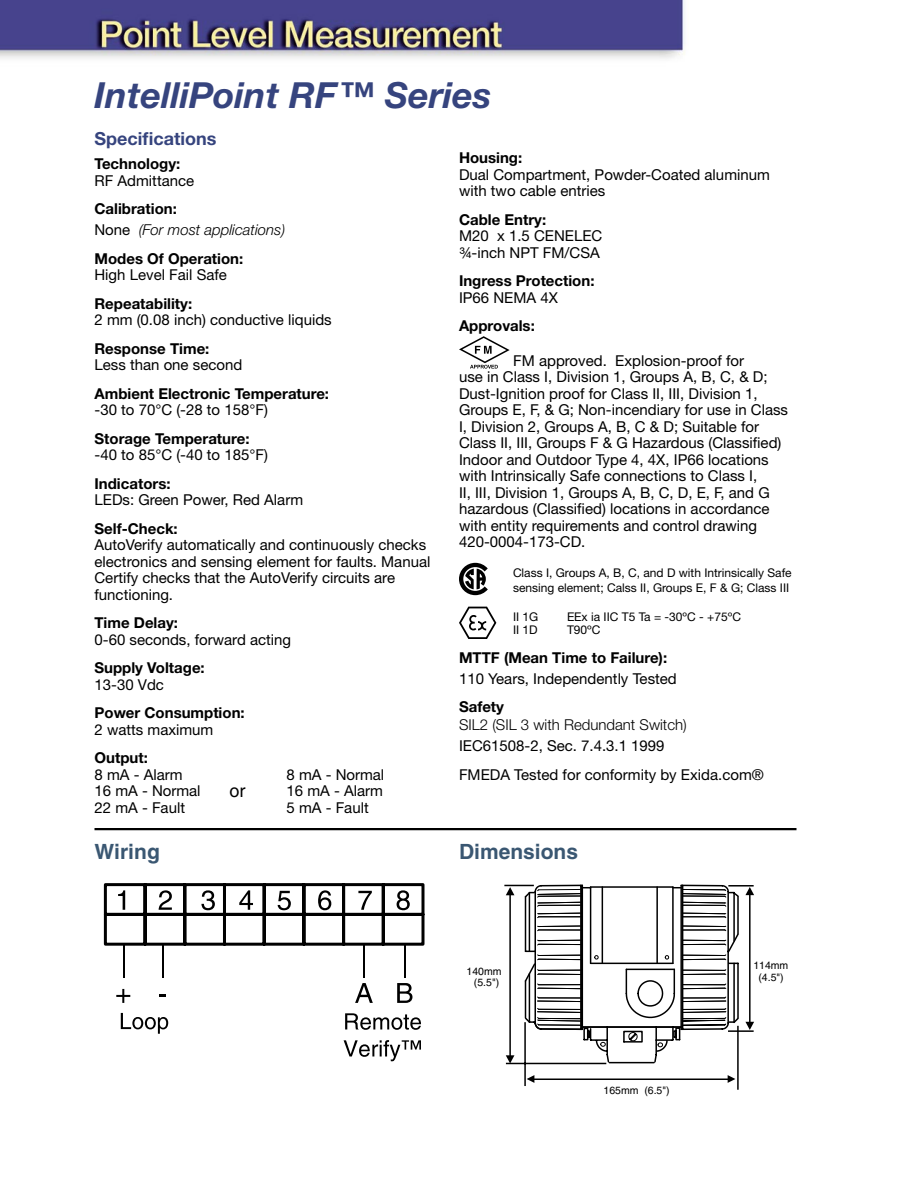
<style>
.page{position:relative;width:918px;height:1188px;background:#fff}
.page>*{position:absolute;margin:0;border:0;box-sizing:border-box;transform-origin:0 0}
.t1{font:italic 700 36px "Helvetica Neue";color:#36447e}
.t2{font:700 21px "Helvetica";color:#3a5772}
.t3{font:700 18px "Helvetica Neue";color:#36447e}
.t4{font:18px "Helvetica";color:#000}
.t5{font:15px/16.5px "Helvetica Neue";color:#000}
.t6{font:700 15px "Helvetica Neue";color:#000}
.t7{font:italic 300 15px/21px "Helvetica Neue";color:#000}
.t8{font:300 15px "Helvetica Neue";color:#000}
.t9{font:12px/15px "Helvetica Neue";color:#000}
.t10{font:10.5px/12.1px "Helvetica";color:#000;text-align:center}
.s1{font-weight:700;font-style:normal}
.s2{font-weight:400;font-style:normal}
</style>
<div class="page">
<img style="left:0;top:0;width:685px;height:59px">
<svg style="left:104px;top:883px;width:320px;height:64px"></svg>
<hr style="left:123px;top:945px;width:1px;height:32px;background:#000">
<hr style="left:162px;top:945px;width:1px;height:32px;background:#000">
<hr style="left:363px;top:945px;width:1px;height:32px;background:#000">
<hr style="left:404px;top:945px;width:1px;height:32px;background:#000">
<svg style="left:116px;top:989px;width:14px;height:14px"></svg>
<svg style="left:159px;top:994px;width:7px;height:2px"></svg>
<svg style="left:355px;top:983px;width:18px;height:20px"></svg>
<svg style="left:397px;top:983px;width:15px;height:20px"></svg>
<svg style="left:121px;top:1013px;width:47px;height:21px"></svg>
<svg style="left:345px;top:1013px;width:76px;height:17px"></svg>
<svg style="left:344px;top:1040px;width:77px;height:21px"></svg>
<svg style="left:527px;top:1075px;width:208px;height:8px"></svg>
<svg style="left:506px;top:887px;width:8px;height:176px"></svg>
<hr style="left:506px;top:1063px;width:100px;height:1px;background:#000">
<hr style="left:504px;top:885px;width:30px;height:1px;background:#000">
<hr style="left:524px;top:1022px;width:2px;height:64px;background:#000">
<svg style="left:523px;top:885px;width:231px;height:179px"></svg>
<hr style="left:737px;top:1026px;width:2px;height:64px;background:#000">
<hr style="left:680px;top:885px;width:2px;height:144px;background:#000">
<svg style="left:459px;top:336px;width:51px;height:33px"></svg>
<hr style="left:94px;top:828px;width:702px;height:2px;background:#000">
<svg style="left:459px;top:563px;width:29px;height:32px"></svg>
<svg style="left:459px;top:607px;width:37px;height:32px"></svg>
<h1 class="t1" style="left:94px;top:72px;width:399px">IntelliPoint RF™ Series</h1>
<p class="t3" style="left:94px;top:127px;width:123px">Specifications</p>
<p class="t6" style="left:94px;top:155px;width:87px">Technology:</p>
<p class="t5" style="left:94px;top:172px;width:101px">RF Admittance</p>
<p class="t7" style="left:94px;top:198px;width:192px"><span class="s1">Calibration:<br></span><span class="s2">None</span> (For most applications)</p>
<p class="t6" style="left:94px;top:249px;width:150px">Modes Of Operation:</p>
<p class="t5" style="left:94px;top:267px;width:134px">High Level Fail Safe</p>
<p class="t6" style="left:94px;top:294px;width:99px">Repeatability:</p>
<p class="t5" style="left:94px;top:312px;width:239px">2 mm (0.08 inch) conductive liquids</p>
<p class="t6" style="left:94px;top:339px;width:116px">Response Time:</p>
<p class="t5" style="left:94px;top:357px;width:149px">Less than one second</p>
<p class="t6" style="left:94px;top:384px;width:236px">Ambient Electronic Temperature:</p>
<p class="t5" style="left:94px;top:402px;width:175px">-30 to 70°C (-28 to 158°F)</p>
<p class="t6" style="left:94px;top:429px;width:157px">Storage Temperature:</p>
<p class="t5" style="left:94px;top:447px;width:175px">-40 to 85°C (-40 to 185°F)</p>
<p class="t6" style="left:94px;top:474px;width:78px">Indicators:</p>
<p class="t5" style="left:94px;top:492px;width:210px">LEDs: Green Power, Red Alarm</p>
<p class="t6" style="left:94px;top:519px;width:85px">Self-Check:</p>
<p class="t5" style="left:94px;top:537px;width:337px">AutoVerify automatically and continuously checks electronics and sensing element for faults. Manual Certify checks that the AutoVerify circuits are functioning.</p>
<p class="t6" style="left:94px;top:614px;width:85px">Time Delay:</p>
<p class="t5" style="left:94px;top:631px;width:198px">0-60 seconds, forward acting</p>
<p class="t6" style="left:94px;top:659px;width:112px">Supply Voltage:</p>
<p class="t5" style="left:94px;top:676px;width:71px">13-30 Vdc</p>
<p class="t6" style="left:94px;top:704px;width:152px">Power Consumption:</p>
<p class="t5" style="left:94px;top:721px;width:120px">2 watts maximum</p>
<p class="t6" style="left:94px;top:749px;width:55px">Output:</p>
<p class="t5" style="left:94px;top:766px;width:90px">8 mA - Alarm</p>
<p class="t5" style="left:286px;top:766px;width:99px">8 mA - Normal</p>
<p class="t5" style="left:94px;top:783px;width:108px">16 mA - Normal</p>
<p class="t5" style="left:286px;top:783px;width:98px">16 mA - Alarm</p>
<p class="t5" style="left:94px;top:799px;width:92px">22 mA - Fault</p>
<p class="t5" style="left:286px;top:799px;width:84px">5 mA - Fault</p>
<p class="t4" style="left:230px;top:780px;width:18px">or</p>
<p class="t6" style="left:459px;top:149px;width:65px">Housing:</p>
<p class="t5" style="left:459px;top:166px;width:312px">Dual Compartment, Powder-Coated aluminum with two cable entries</p>
<p class="t6" style="left:459px;top:210px;width:89px">Cable Entry:</p>
<p class="t5" style="left:459px;top:227px;width:145px">M20 x 1.5 CENELEC<br>3⁄4-inch NPT FM/CSA</p>
<p class="t6" style="left:459px;top:272px;width:137px">Ingress Protection:</p>
<p class="t5" style="left:459px;top:289px;width:100px">IP66 NEMA 4X</p>
<p class="t6" style="left:459px;top:317px;width:77px">Approvals:</p>
<p class="t5" style="left:459px;top:352px;width:331px;text-indent:54px">FM approved. Explosion-proof for<br>use in Class I, Division 1, Groups A, B, C, &amp; D; Dust-Ignition proof for Class II, III, Division 1, Groups E, F, &amp; G; Non-incendiary for use in Class I, Division 2, Groups A, B, C &amp; D; Suitable for Class II, III, Groups F &amp; G Hazardous (Classified)<br>Indoor and Outdoor Type 4, 4X, IP66 locations with Intrinsically Safe connections to Class I,<br>II, III, Division 1, Groups A, B, C, D, E, F, and G hazardous (Classified) locations in accordance with entity requirements and control drawing 420-0004-173-CD.</p>
<p class="t9" style="left:513px;top:565px;width:280px">Class I, Groups A, B, C, and D with Intrinsically Safe sensing element; Calss II, Groups E, F &amp; G; Class III</p>
<p class="t9" style="left:513px;top:609px;width:27px">II 1G</p>
<p class="t9" style="left:567px;top:609px;width:176px">EEx ia IIC T5 Ta = -30ºC - +75ºC</p>
<p class="t9" style="left:513px;top:622px;width:26px">II 1D</p>
<p class="t9" style="left:567px;top:622px;width:35px">T90ºC</p>
<p class="t6" style="left:459px;top:648px;width:210px">MTTF (Mean Time to Failure):</p>
<p class="t5" style="left:459px;top:670px;width:219px">110 Years, Independently Tested</p>
<p class="t6" style="left:459px;top:698px;width:47px">Safety</p>
<p class="t8" style="left:459px;top:716px;width:229px">SIL2 (SIL 3 with Redundant Switch)</p>
<p class="t5" style="left:459px;top:731px;width:306px;line-height:28.5px">IEC61508-2, Sec. 7.4.3.1 1999<br>FMEDA Tested for conformity by Exida.com®</p>
<h2 class="t2" style="left:94px;top:839px;width:67px">Wiring</h2>
<h2 class="t2" style="left:459px;top:839px;width:121px">Dimensions</h2>
<p class="t10" style="left:466px;top:966px;width:37px;line-height:10.9px">140mm (5.5")</p>
<p class="t10" style="left:604px;top:1084px;width:68px">165mm (6.5")</p>
<p class="t10" style="left:753px;top:959px;width:37px">114mm (4.5")</p>
</div>
